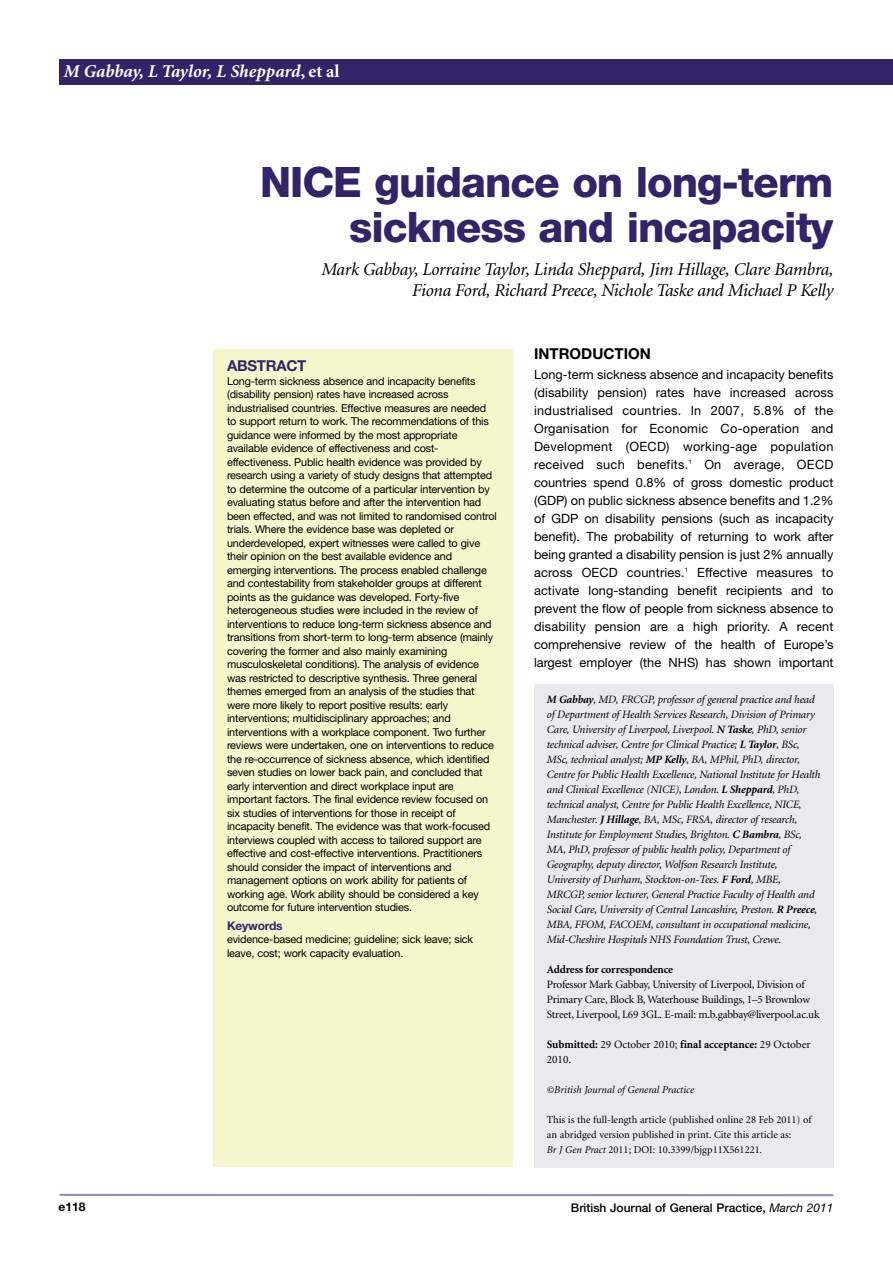
<style>
.page{position:relative;width:893px;height:1263px;background:#fff}
.page>*{position:absolute;margin:0;border:0;box-sizing:border-box;transform-origin:0 0}
.t1{font:800 42px/45px "Helvetica Neue";letter-spacing:-.025em;color:#33246a;text-align:right}
.t2{font:italic 18px/21px "Minion";letter-spacing:-.015em;color:#000;text-align:right}
.t3{font:italic 700 18px "Minion";color:#fff}
.t4{font:700 15px "Helvetica Neue";color:#000}
.t5{font:700 15px "Helvetica Neue";letter-spacing:-.015em;color:#33246a}
.t6{font:12.75px/18px "Helvetica Neue";color:#000;text-align:justify}
.t7{font:500 12px "Helvetica Neue";color:#000}
.t8{font:700 12px "Helvetica Neue";letter-spacing:-.015em;color:#33246a}
.t9{font:700 12px "Helvetica Neue";color:#000}
.t10{font:italic 11.25px/15px "Minion";letter-spacing:-.015em;color:#000}
.t11{font:11.25px/15px "Minion";letter-spacing:-.02em;color:#000}
.t12{font:700 11.25px "Minion";letter-spacing:-.02em;color:#000}
.t13{font:10.8px/13.5px "Helvetica Neue";letter-spacing:-.015em;color:#000}
.t14{font:10.5px/15px "Minion";color:#000}
.t15{font:italic 10.5px "Minion";color:#000}
.s1{font-style:normal}
.s2{font-weight:700}
.s3{font-style:italic}
.s4{font-weight:400;font-style:italic}
</style>
<div class="page">
<div style="left:213px;top:349px;width:300px;height:818px;background:#f7f5cb"></div>
<div style="left:534px;top:684px;width:299px;height:483px;background:#ebe9f0"></div>
<hr style="left:60px;top:1194px;width:773px;height:2px;background:#9992b5">
<div style="left:60px;top:60px;width:833px;height:25px;background:#33246a"></div>
<h2 class="t3" style="left:64px;top:64px;width:277px">M Gabbay, L Taylor, L Sheppard<span class="s1">, et al</span></h2>
<h1 class="t1" style="left:260px;top:163px;width:575px">NICE guidance on long-term sickness and incapacity</h1>
<h2 class="t2" style="left:321px;top:261px;width:514px">Mark Gabbay, Lorraine Taylor, Linda Sheppard, Jim Hillage, Clare Bambra,<br>Fiona Ford, Richard Preece, Nichole Taske and Michael P Kelly</h2>
<p class="t9" style="left:58px;top:1202px;width:28px">e118</p>
<h3 class="t5" style="left:227px;top:360px;width:81px">ABSTRACT</h3>
<p class="t13" style="left:227px;top:375px;width:271px">Long-term sickness absence and incapacity benefits (disability pension) rates have increased across industrialised countries. Effective measures are needed to support return to work. The recommendations of this guidance were informed by the most appropriate available evidence of effectiveness and cost&shy;effectiveness. Public health evidence was provided by research using a variety of study designs that attempted to determine the outcome of a particular intervention by evaluating status before and after the intervention had been effected, and was not limited to randomised control trials. Where the evidence base was depleted or underdeveloped, expert witnesses were called to give their opinion on the best available evidence and emerging interventions. The process enabled challenge and contestability from stakeholder groups at different points as the guidance was developed. Forty-five heterogeneous studies were included in the review of interventions to reduce long-term sickness absence and transitions from short-term to long-term absence (mainly covering the former and also mainly examining musculoskeletal conditions). The analysis of evidence was restricted to descriptive synthesis. Three general themes emerged from an analysis of the studies that were more likely to report positive results: early interventions; multidisciplinary approaches; and interventions with a workplace component. Two further reviews were undertaken, one on interventions to reduce the re-occurrence of sickness absence, which identified seven studies on lower back pain, and concluded that early intervention and direct workplace input are important factors. The final evidence review focused on six studies of interventions for those in receipt of incapacity benefit. The evidence was that work-focused interviews coupled with access to tailored support are effective and cost-effective interventions. Practitioners should consider the impact of interventions and management options on work ability for patients of working age. Work ability should be considered a key outcome for future intervention studies.</p>
<p class="t8" style="left:227px;top:921px;width:57px">Keywords</p>
<p class="t13" style="left:227px;top:934px;width:248px">evidence-based medicine; guideline; sick leave; sick leave, cost; work capacity evaluation.</p>
<h3 class="t4" style="left:534px;top:349px;width:118px">INTRODUCTION</h3>
<p class="t6" style="left:534px;top:366px;width:301px">Long-term sickness absence and incapacity benefits (disability pension) rates have increased across industrialised countries. In 2007, 5.8% of the Organisation for Economic Co-operation and Development (OECD) working-age population received such benefits.<sup>1</sup> On average, OECD countries spend 0.8% of gross domestic product (GDP) on public sickness absence benefits and 1.2% of GDP on disability pensions (such as incapacity benefit). The probability of returning to work after being granted a disability pension is just 2% annually across OECD countries.<sup>1</sup> Effective measures to activate long-standing benefit recipients and to prevent the flow of people from sickness absence to disability pension are a high priority. A recent comprehensive review of the health of Europe’s largest employer (the NHS) has shown important</p>
<p class="t10" style="left:547px;top:693px;width:275px"><span class="s2">M Gabbay</span>, MD, FRCGP, professor of general practice and head of Department of Health Services Research, Division of Primary Care, University of Liverpool, Liverpool. <span class="s2">N Taske</span>, PhD, senior technical adviser, Centre for Clinical Practice; <span class="s2">L Taylor</span>, BSc, MSc, technical analyst; <span class="s2">MP Kelly</span>, BA, MPhil, PhD, director, Centre for Public Health Excellence, National Institute for Health and Clinical Excellence (NICE), London. <span class="s2">L Sheppard</span>, PhD, technical analyst, Centre for Public Health Excellence, NICE, Manchester. <span class="s2">J Hillage</span>, BA, MSc, FRSA, director of research, Institute for Employment Studies, Brighton. <span class="s2">C Bambra</span>, BSc, MA, PhD, professor of public health policy, Department of Geography, deputy director, Wolfson Research Institute, University of Durham, Stockton-on-Tees. <span class="s2">F Ford</span>, MBE, MRCGP, senior lecturer, General Practice Faculty of Health and Social Care, University of Central Lancashire, Preston. <span class="s2">R Preece</span>, MBA, FFOM, FACOEM, consultant in occupational medicine, Mid-Cheshire Hospitals NHS Foundation Trust, Crewe.</p>
<p class="t12" style="left:547px;top:965px;width:128px">Address for correspondence</p>
<p class="t11" style="left:547px;top:978px;width:274px">Professor Mark Gabbay, University of Liverpool, Division of<br>Primary Care, Block B, Waterhouse Buildings, 1–5 Brownlow<br>Street, Liverpool, L69 3GL. E-mail: m.b.gabbay@liverpool.ac.uk</p>
<p class="t11" style="left:547px;top:1038px;width:265px"><span class="s2">Submitted:</span> 29 October 2010; <span class="s2">final acceptance:</span> 29 October<br>2010.</p>
<p class="t15" style="left:547px;top:1086px;width:149px">©British Journal of General Practice</p>
<p class="t14" style="left:547px;top:1113px;width:266px">This is the full-length article (published online 28 Feb 2011) of an abridged version published in print. Cite this article as:<br><span class="s3">Br J Gen Pract</span> 2011; DOI: 10.3399/bjgp11X561221<span class="s3">.</span></p>
<p class="t7" style="left:571px;top:1203px;width:264px">British Journal of General Practice, <span class="s4">March 2011</span></p>
</div>
